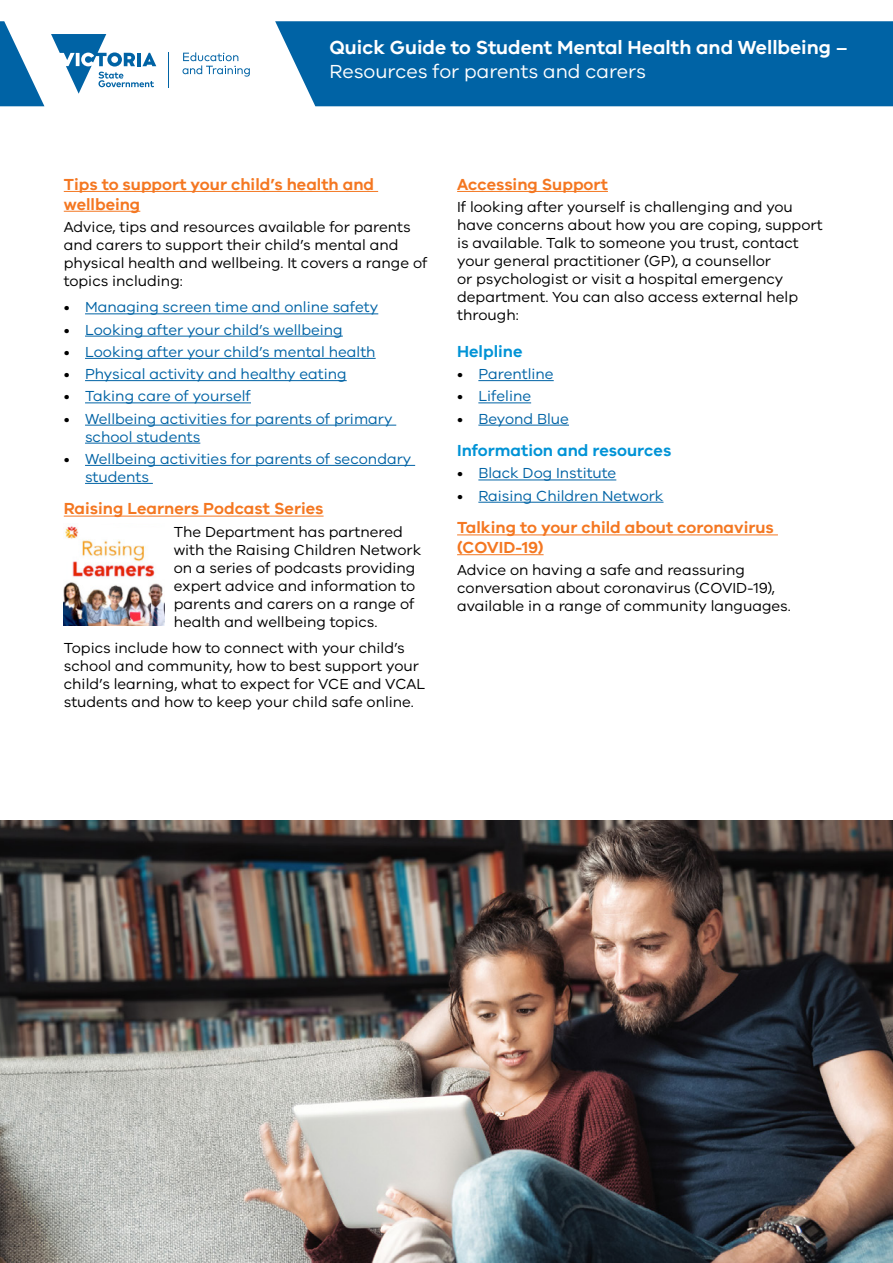
<style>
.page{position:relative;width:893px;height:1263px;background:#fff}
.page>*{position:absolute;margin:0;border:0;box-sizing:border-box;transform-origin:0 0}
.t1{font:600 19.5px "VIC";color:#fff}
.t2{font:19.5px "VIC";color:#fff}
.t3{font:600 16.5px/19.8px "VIC";color:#f47721}
.t4{font:600 16.5px "VIC";color:#0093d6}
.t5{font:15px/18px "VIC";color:#000}
.t6{font:15px/18px "VIC";color:#0063a5}
.s1{color:#000}
</style>
<div class="page">
<div style="left:275px;top:21px;width:618px;height:85px;background:#0063a5"></div>
<svg style="left:0;top:21px;width:44px;height:85px"></svg>
<hr style="left:169px;top:52px;width:1px;height:36px;background:#0063a5">
<svg style="left:51px;top:34px;width:105px;height:60px"></svg>
<svg style="left:182px;top:52px;width:68px;height:25px"></svg>
<hr style="left:64px;top:191px;width:314px;height:1px;background:#f47721">
<hr style="left:64px;top:211px;width:76px;height:1px;background:#f47721">
<hr style="left:85px;top:313px;width:293px;height:1px;background:#0063a5">
<hr style="left:85px;top:336px;width:258px;height:1px;background:#0063a5">
<hr style="left:85px;top:358px;width:291px;height:1px;background:#0063a5">
<hr style="left:85px;top:380px;width:262px;height:1px;background:#0063a5">
<hr style="left:85px;top:402px;width:166px;height:1px;background:#0063a5">
<hr style="left:85px;top:425px;width:311px;height:1px;background:#0063a5">
<hr style="left:85px;top:443px;width:115px;height:1px;background:#0063a5">
<hr style="left:85px;top:465px;width:330px;height:1px;background:#0063a5">
<hr style="left:85px;top:483px;width:68px;height:1px;background:#0063a5">
<hr style="left:64px;top:516px;width:260px;height:1px;background:#f47721">
<hr style="left:457px;top:191px;width:151px;height:1px;background:#f47721">
<hr style="left:478px;top:380px;width:76px;height:1px;background:#0063a5">
<hr style="left:478px;top:402px;width:53px;height:1px;background:#0063a5">
<hr style="left:478px;top:425px;width:91px;height:1px;background:#0063a5">
<hr style="left:478px;top:480px;width:138px;height:1px;background:#0063a5">
<hr style="left:478px;top:502px;width:185px;height:1px;background:#0063a5">
<hr style="left:457px;top:534px;width:321px;height:1px;background:#f47721">
<hr style="left:457px;top:554px;width:87px;height:1px;background:#f47721">
<img style="left:64px;top:526px;width:100px;height:99px">
<img style="left:0;top:821px;width:893px;height:442px">
<h1 class="t1" style="left:330px;top:35px;width:520px">Quick Guide to Student Mental Health and Wellbeing –</h1>
<h1 class="t2" style="left:330px;top:59px;width:318px">Resources for parents and carers</h1>
<p class="t3" style="left:64px;top:174px;width:312px">Tips to support your child’s health and wellbeing</p>
<p class="t5" style="left:64px;top:217px;width:365px">Advice, tips and resources available for parents and carers to support their child’s mental and physical health and wellbeing. It covers a range of topics including:</p>
<p class="t6" style="left:64px;top:298px;width:316px"><span class="s1">•</span> Managing screen time and online safety</p>
<p class="t6" style="left:64px;top:320px;width:280px"><span class="s1">•</span> Looking after your child’s wellbeing</p>
<p class="t6" style="left:64px;top:342px;width:313px"><span class="s1">•</span> Looking after your child’s mental health</p>
<p class="t6" style="left:64px;top:365px;width:284px"><span class="s1">•</span> Physical activity and healthy eating</p>
<p class="t6" style="left:64px;top:387px;width:189px"><span class="s1">•</span> Taking care of yourself</p>
<p class="t6" style="left:85px;top:409px;width:309px;text-indent:-21px"><span class="s1">•</span> Wellbeing activities for parents of primary school students</p>
<p class="t6" style="left:85px;top:449px;width:328px;text-indent:-21px"><span class="s1">•</span> Wellbeing activities for parents of secondary students</p>
<p class="t3" style="left:64px;top:498px;width:261px">Raising Learners Podcast Series</p>
<p class="t5" style="left:174px;top:522px;width:249px">The Department has partnered with the Raising Children Network on a series of podcasts providing expert advice and information to parents and carers on a range of health and wellbeing topics.</p>
<p class="t5" style="left:64px;top:639px;width:363px">Topics include how to connect with your child’s school and community, how to best support your child’s learning, what to expect for VCE and VCAL students and how to keep your child safe online.</p>
<p class="t3" style="left:457px;top:174px;width:152px">Accessing Support</p>
<p class="t5" style="left:457px;top:198px;width:367px">If looking after yourself is challenging and you have concerns about how you are coping, support is available. Talk to someone you trust, contact your general practitioner (GP), a counsellor<br>or psychologist or visit a hospital emergency department. You can also access external help through:</p>
<p class="t4" style="left:457px;top:341px;width:67px">Helpline</p>
<p class="t6" style="left:457px;top:365px;width:98px"><span class="s1">•</span> Parentline</p>
<p class="t6" style="left:457px;top:387px;width:76px"><span class="s1">•</span> Lifeline</p>
<p class="t6" style="left:457px;top:409px;width:113px"><span class="s1">•</span> Beyond Blue</p>
<p class="t4" style="left:457px;top:441px;width:216px">Information and resources</p>
<p class="t6" style="left:457px;top:464px;width:161px"><span class="s1">•</span> Black Dog Institute</p>
<p class="t6" style="left:457px;top:486px;width:208px"><span class="s1">•</span> Raising Children Network</p>
<p class="t3" style="left:457px;top:517px;width:318px">Talking to your child about coronavirus (COVID-19)</p>
<p class="t5" style="left:457px;top:561px;width:335px">Advice on having a safe and reassuring conversation about coronavirus (COVID-19), available in a range of community languages.</p>
</div>
